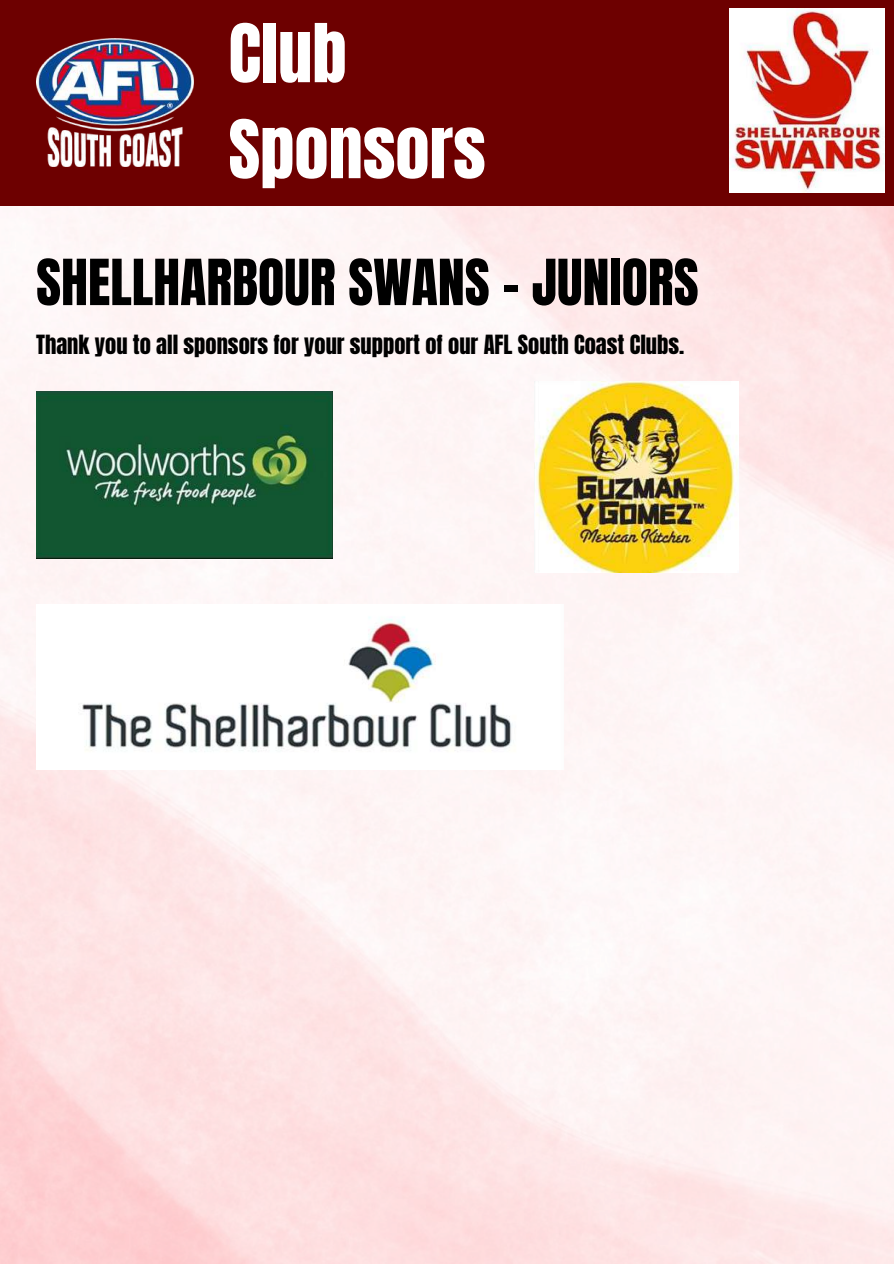
<style>
.page{position:relative;width:894px;height:1264px;background:#fff}
.page>*{position:absolute;margin:0;border:0;box-sizing:border-box;transform-origin:0 0}
.t1{font:68.55px/96px "Anton";color:#fff}
.t2{font:54px "Anton";color:#000}
.t3{font:22.5px "Anton";color:#000}
</style>
<div class="page">
<img style="left:0;top:206px;width:893px;height:1057px">
<div style="left:0;top:0;width:893px;height:206px;background:#6d0000"></div>
<img style="left:36px;top:38px;width:158px;height:129px">
<img style="left:729px;top:9px;width:155px;height:183px">
<img style="left:36px;top:391px;width:296px;height:167px">
<img style="left:534px;top:381px;width:204px;height:191px">
<img style="left:36px;top:604px;width:527px;height:165px">
<h1 class="t1" style="left:228px;top:6px;width:258px">Club<br>Sponsors</h1>
<h2 class="t2" style="left:36px;top:243px;width:663px">SHELLHARBOUR SWANS - JUNIORS</h2>
<p class="t3" style="left:36px;top:328px;width:649px">Thank you to all sponsors for your support of our AFL South Coast Clubs.</p>
</div>
